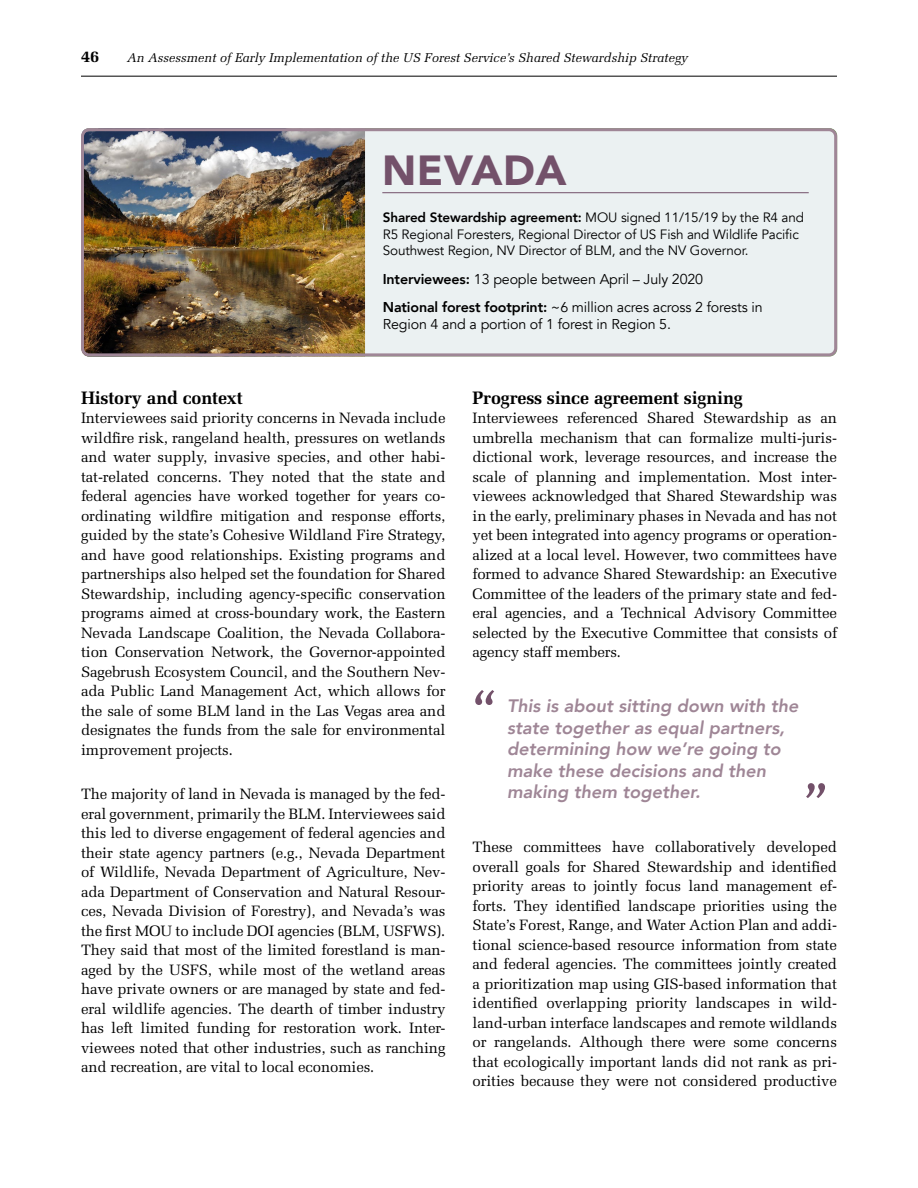
<style>
.page{position:relative;width:918px;height:1188px;background:#fff}
.page>*{position:absolute;margin:0;border:0;box-sizing:border-box;transform-origin:0 0}
.t1{font:60px "Kievit Pro";color:#73516a}
.t2{font:900 42px "Avenir";letter-spacing:.01em;color:#73516a}
.t3{font:italic 800 18px/21.6px "Avenir";color:#9f8696}
.t4{font:700 18px "Melior";letter-spacing:-.01em;color:#000}
.t5{font:700 16.5px "Melior";color:#000}
.t6{font:15px/19.5px "Melior";letter-spacing:-.01em;color:#000;text-align:justify}
.t7{font:14.25px/28.5px "Avenir";letter-spacing:-.01em;color:#000}
.t8{font:13.5px/16.5px "Avenir";letter-spacing:-.01em;color:#000}
.t9{font:italic 12.75px "Melior";color:#000}
.s1{font-weight:800}
</style>
<div class="page">
<hr style="left:81px;top:76px;width:756px;height:1px;background:#000">
<div style="left:82px;top:129px;width:754px;height:227px;background:#ebf1f2;border-radius:7px"></div>
<img style="left:82px;top:132px;width:283px;height:224px">
<div style="left:81px;top:128px;width:756px;height:228px;border:3px solid #9f8696;border-radius:7px"></div>
<hr style="left:382px;top:192px;width:427px;height:1px;background:#73516a">
<p class="t5" style="left:81px;top:47px;width:20px">46</p>
<p class="t9" style="left:127px;top:50px;width:563px">An Assessment of Early Implementation of the US Forest Service’s Shared Stewardship Strategy</p>
<h2 class="t2" style="left:382px;top:135px;width:186px">NEVADA</h2>
<p class="t8" style="left:383px;top:210px;width:423px"><span class="s1">Shared Stewardship agreement:</span> MOU signed 11/15/19 by the R4 and<br>R5 Regional Foresters, Regional Director of US Fish and Wildlife Pacific<br>Southwest Region, NV Director of BLM, and the NV Governor.</p>
<p class="t7" style="left:383px;top:265px;width:381px"><span class="s1">Interviewees:</span> 13 people between April – July 2020<br><span class="s1">National forest footprint:</span> ~6 million acres across 2 forests in</p>
<p class="t7" style="left:383px;top:310px;width:290px">Region 4 and a portion of 1 forest in Region 5.</p>
<p class="t4" style="left:81px;top:387px;width:163px">History and context</p>
<p class="t6" style="left:81px;top:408px;width:366px">Interviewees said priority concerns in Nevada include wildfire risk, rangeland health, pressures on wetlands and water supply, invasive species, and other habi&shy;tat-related concerns. They noted that the state and federal agencies have worked together for years co&shy;ordinating wildfire mitigation and response efforts, guided by the state’s Cohesive Wildland Fire Strategy, and have good relationships. Existing programs and partnerships also helped set the foundation for Shared Stewardship, including agency-specific conservation programs aimed at cross-boundary work, the Eastern Nevada Landscape Coalition, the Nevada Collabora&shy;tion Conservation Network, the Governor-appointed Sagebrush Ecosystem Council, and the Southern Nev&shy;ada Public Land Management Act, which allows for the sale of some BLM land in the Las Vegas area and designates the funds from the sale for environmental improvement projects.</p>
<p class="t6" style="left:81px;top:784px;width:366px">The majority of land in Nevada is managed by the fed&shy;eral government, primarily the BLM. Interviewees said this led to diverse engagement of federal agencies and their state agency partners (e.g., Nevada Department of Wildlife, Nevada Department of Agriculture, Nev&shy;ada Department of Conservation and Natural Resour&shy;ces, Nevada Division of Forestry), and Nevada’s was the first MOU to include DOI agencies (BLM, USFWS).<br>They said that most of the limited forestland is man&shy;aged by the USFS, while most of the wetland areas have private owners or are managed by state and fed&shy;eral wildlife agencies. The dearth of timber industry has left limited funding for restoration work. Inter&shy;viewees noted that other industries, such as ranching and recreation, are vital to local economies.</p>
<p class="t4" style="left:472px;top:387px;width:272px">Progress since agreement signing</p>
<p class="t6" style="left:472px;top:408px;width:366px">Interviewees referenced Shared Stewardship as an umbrella mechanism that can formalize multi-juris&shy;dictional work, leverage resources, and increase the scale of planning and implementation. Most inter&shy;viewees acknowledged that Shared Stewardship was in the early, preliminary phases in Nevada and has not yet been integrated into agency programs or operation&shy;alized at a local level. However, two committees have formed to advance Shared Stewardship: an Executive Committee of the leaders of the primary state and fed&shy;eral agencies, and a Technical Advisory Committee selected by the Executive Committee that consists of agency staff members.</p>
<h1 class="t1" style="left:472px;top:675px;width:25px">“</h1>
<p class="t3" style="left:507px;top:695px;width:293px">This is about sitting down with the state together as equal partners, determining how we’re going to make these decisions and then making them together.</p>
<h1 class="t1" style="left:804px;top:768px;width:25px">”</h1>
<p class="t6" style="left:472px;top:837px;width:366px">These committees have collaboratively developed overall goals for Shared Stewardship and identified priority areas to jointly focus land management ef&shy;forts. They identified landscape priorities using the State’s Forest, Range, and Water Action Plan and addi&shy;tional science-based resource information from state and federal agencies. The committees jointly created a prioritization map using GIS-based information that identified overlapping priority landscapes in wild&shy;land-urban interface landscapes and remote wildlands or rangelands. Although there were some concerns that ecologically important lands did not rank as pri&shy;orities because they were not considered productive</p>
</div>
